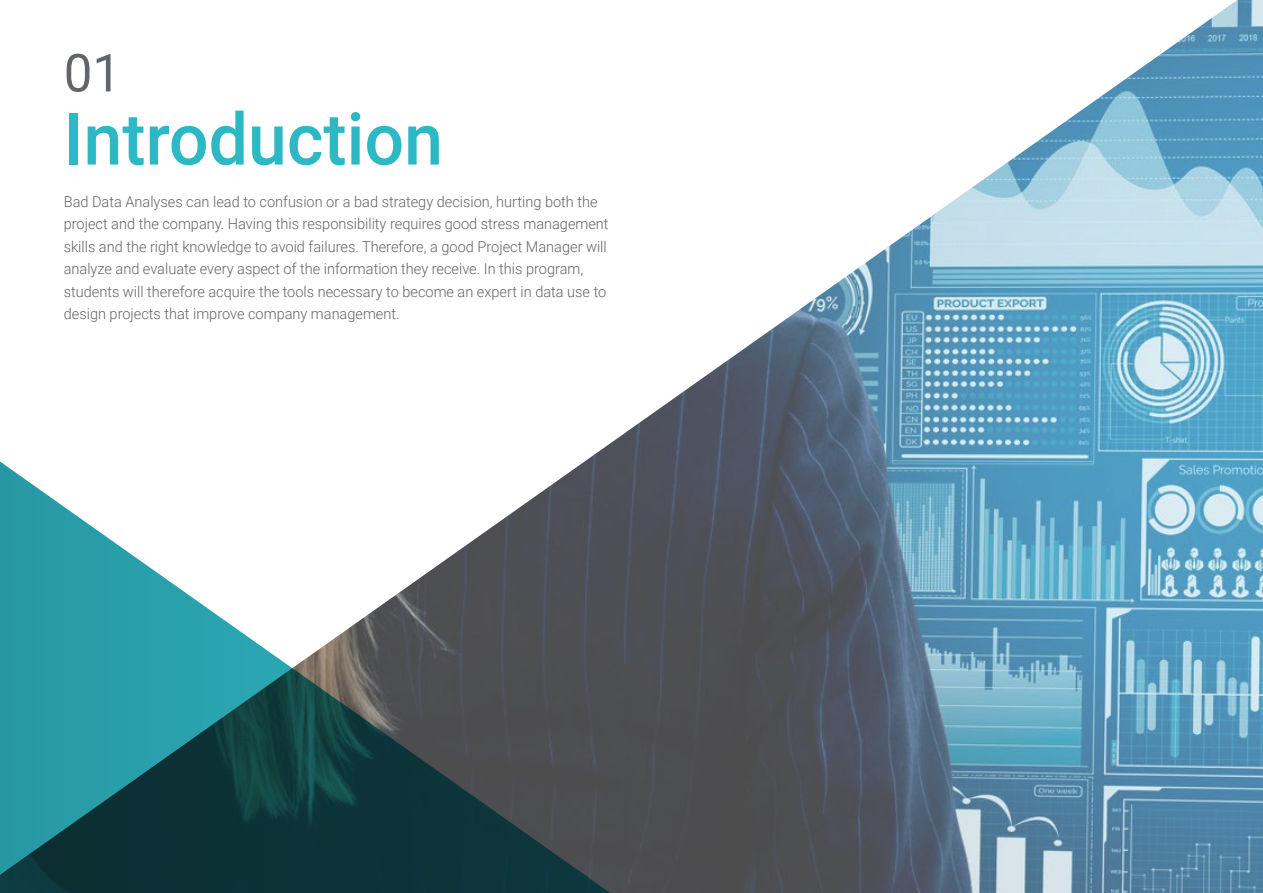
<style>
.page{position:relative;width:1263px;height:893px;background:#fff}
.page>*{position:absolute;margin:0;border:0;box-sizing:border-box;transform-origin:0 0}
.t1{font:500 72px "Roboto";color:#2db8c5}
.t2{font:52.5px "Roboto";color:#61646a}
.t3{font:300 15px/22.5px "Roboto";color:#61646a}
</style>
<div class="page">
<img style="left:606px;top:0;width:657px;height:893px">
<svg style="left:0;top:446px;width:640px;height:447px"></svg>
<h2 class="t2" style="left:64px;top:36px;width:59px">01</h2>
<h1 class="t1" style="left:64px;top:89px;width:381px">Introduction</h1>
<p class="t3" style="left:64px;top:190px;width:546px">Bad Data Analyses can lead to confusion or a bad strategy decision, hurting both the project and the company. Having this responsibility requires good stress management skills and the right knowledge to avoid failures. Therefore, a good Project Manager will analyze and evaluate every aspect of the information they receive. In this program, students will therefore acquire the tools necessary to become an expert in data use to design projects that improve company management.</p>
</div>
